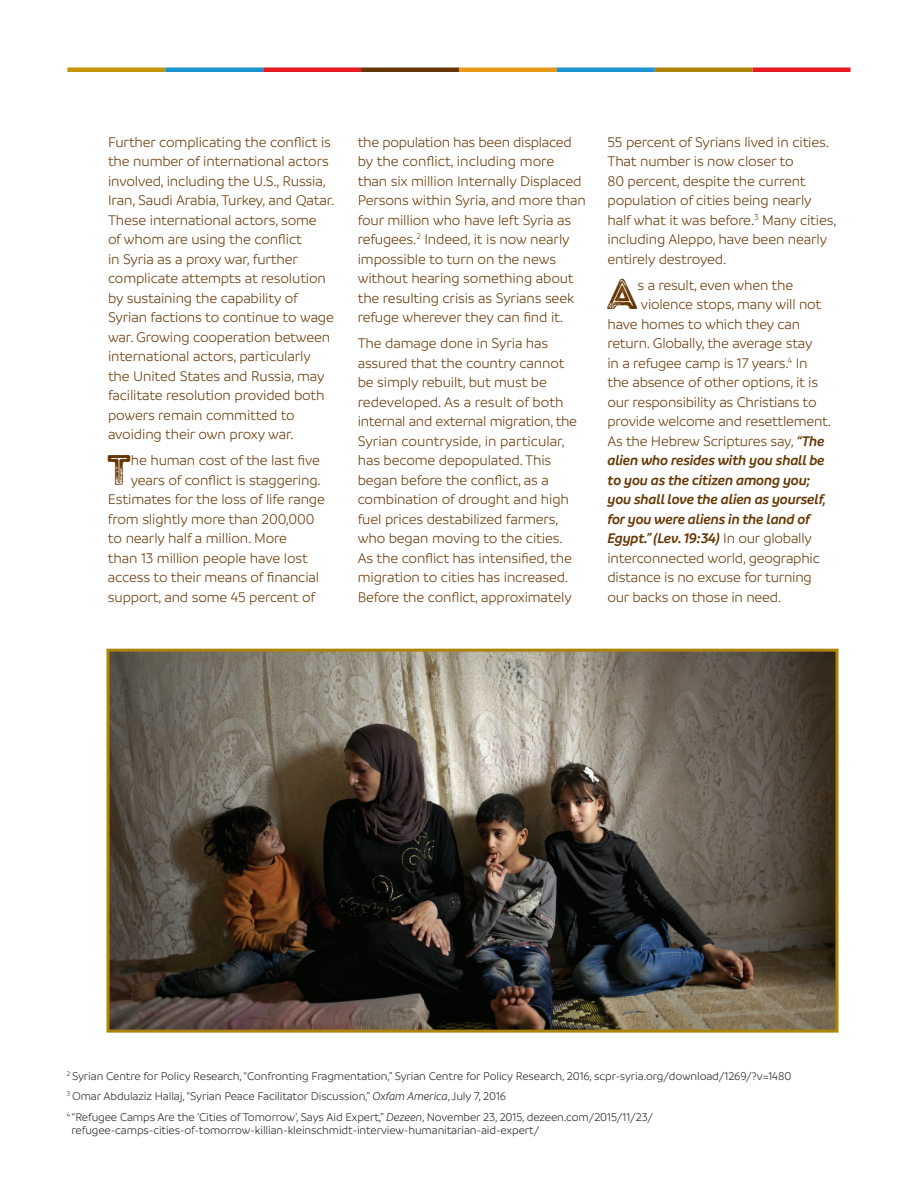
<style>
.page{position:relative;width:918px;height:1188px;background:#fff}
.page>*{position:absolute;margin:0;border:0;box-sizing:border-box;transform-origin:0 0}
.t1{font:42.75px "Intro Rust G Base 2 Line";color:#653500}
.t2{font:300 15px/19.5px "Branding";letter-spacing:-.01em;color:#653500}
.t3{font:italic 600 15px "Branding";letter-spacing:-.015em;color:#653500}
.t4{font:300 12px/20.2px "Branding";letter-spacing:-.01em;color:#231f20}
.s1{font-weight:600;font-style:italic}
.s2{font-weight:300;font-style:normal}
.s3{font-style:italic}
</style>
<div class="page">
<hr style="left:67px;top:68px;width:98px;height:4px;background:#c49608">
<hr style="left:263px;top:68px;width:98px;height:4px;background:#e51a23">
<hr style="left:459px;top:68px;width:98px;height:4px;background:#e89818">
<hr style="left:655px;top:68px;width:98px;height:4px;background:#ad8504">
<hr style="left:165px;top:68px;width:98px;height:4px;background:#1c94d2">
<hr style="left:361px;top:68px;width:98px;height:4px;background:#653500">
<hr style="left:557px;top:68px;width:98px;height:4px;background:#1c94d2">
<hr style="left:753px;top:68px;width:97px;height:4px;background:#e51a23">
<img style="left:110px;top:653px;width:724px;height:376px">
<div style="left:106px;top:649px;width:732px;height:384px;border:3px solid #ad8504"></div>
<p class="t2" style="left:108px;top:132px;width:228px">Further complicating the conflict is the number of international actors involved, including the U.S., Russia, Iran, Saudi Arabia, Turkey, and Qatar.<br>These international actors, some<br>of whom are using the conflict<br>in Syria as a proxy war, further complicate attempts at resolution by sustaining the capability of Syrian factions to continue to wage war. Growing cooperation between international actors, particularly the United States and Russia, may facilitate resolution provided both powers remain committed to avoiding their own proxy war.</p>
<h1 class="t1" style="left:107px;top:443px;width:25px">T</h1>
<p class="t2" style="left:131px;top:451px;width:191px">he human cost of the last five</p>
<p class="t2" style="left:131px;top:470px;width:192px">years of conflict is staggering.</p>
<p class="t2" style="left:108px;top:490px;width:218px">Estimates for the loss of life range</p>
<p class="t2" style="left:108px;top:509px;width:208px">from slightly more than 200,000</p>
<p class="t2" style="left:108px;top:529px;width:181px">to nearly half a million. More</p>
<p class="t2" style="left:108px;top:548px;width:201px">than 13 million people have lost</p>
<p class="t2" style="left:108px;top:568px;width:213px">access to their means of financial</p>
<p class="t2" style="left:108px;top:587px;width:209px">support, and some 45 percent of</p>
<p class="t2" style="left:358px;top:132px;width:230px">the population has been displaced by the conflict, including more than six million Internally Displaced Persons within Syria, and more than four million who have left Syria as refugees.<sup>2</sup> Indeed, it is now nearly impossible to turn on the news without hearing something about the resulting crisis as Syrians seek refuge wherever they can find it.</p>
<p class="t2" style="left:358px;top:334px;width:221px">The damage done in Syria has assured that the country cannot be simply rebuilt, but must be redeveloped. As a result of both internal and external migration, the<br>Syrian countryside, in particular, has become depopulated. This began before the conflict, as a combination of drought and high fuel prices destabilized farmers, who began moving to the cities.<br>As the conflict has intensified, the migration to cities has increased.<br>Before the conflict, approximately</p>
<p class="t2" style="left:607px;top:132px;width:231px">55 percent of Syrians lived in cities.<br>That number is now closer to<br>80 percent, despite the current population of cities being nearly half what it was before.<sup>3</sup> Many cities, including Aleppo, have been nearly entirely destroyed.</p>
<h1 class="t1" style="left:607px;top:267px;width:33px">A</h1>
<p class="t2" style="left:638px;top:275px;width:157px">s a result, even when the</p>
<p class="t2" style="left:641px;top:295px;width:182px">violence stops, many will not</p>
<p class="t2" style="left:607px;top:314px;width:194px">have homes to which they can</p>
<p class="t2" style="left:607px;top:334px;width:206px">return. Globally, the average stay</p>
<p class="t2" style="left:607px;top:353px;width:202px">in a refugee camp is 17 years.<sup>4</sup> In</p>
<p class="t2" style="left:608px;top:373px;width:212px">the absence of other options, it is</p>
<p class="t2" style="left:608px;top:392px;width:211px">our responsibility as Christians to</p>
<p class="t2" style="left:608px;top:412px;width:225px">provide welcome and resettlement.</p>
<p class="t2" style="left:608px;top:431px;width:219px">As the Hebrew Scriptures say, <span class="s1">“The</span></p>
<p class="t3" style="left:608px;top:452px;width:219px">alien who resides with you shall be</p>
<p class="t3" style="left:608px;top:472px;width:205px">to you as the citizen among you;</p>
<p class="t3" style="left:608px;top:491px;width:220px">you shall love the alien as yourself,</p>
<p class="t3" style="left:608px;top:511px;width:204px">for you were aliens in the land of</p>
<p class="t3" style="left:608px;top:530px;width:206px">Egypt.” (Lev. 19:34) <span class="s2">In our globally</span></p>
<p class="t2" style="left:608px;top:548px;width:214px">interconnected world, geographic</p>
<p class="t2" style="left:608px;top:568px;width:206px">distance is no excuse for turning</p>
<p class="t2" style="left:608px;top:587px;width:175px">our backs on those in need.</p>
<p class="t4" style="left:67px;top:1066px;width:726px"><sup>2</sup> Syrian Centre for Policy Research, “Confronting Fragmentation,” Syrian Centre for Policy Research, 2016, scpr-syria.org/download/1269/?v=1480<br><sup>3</sup> Omar Abdulaziz Hallaj, “Syrian Peace Facilitator Discussion,” <span class="s3">Oxfam America</span>, July 7, 2016<br><sup>4</sup> “Refugee Camps Are the ‘Cities of Tomorrow’, Says Aid Expert,” <span class="s3">Dezeen</span>, November 23, 2015, dezeen.com/2015/11/23/</p>
<p class="t4" style="left:72px;top:1120px;width:470px">refugee-camps-cities-of-tomorrow-killian-kleinschmidt-interview-humanitarian-aid-expert/</p>
</div>
